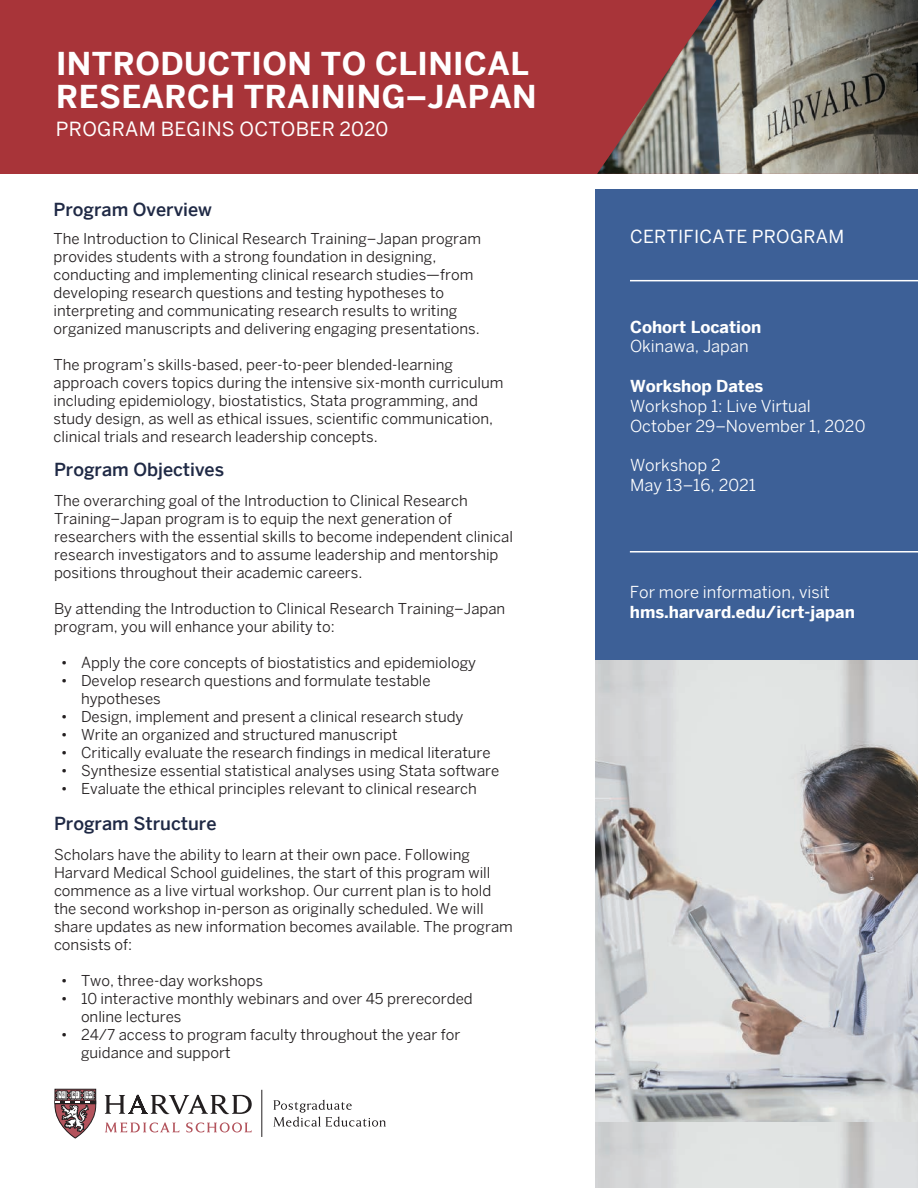
<style>
.page{position:relative;width:918px;height:1188px;background:#fff}
.page>*{position:absolute;margin:0;border:0;box-sizing:border-box;transform-origin:0 0}
.t1{font:700 31.5px/33px "Benton Sans";letter-spacing:.015em;color:#fff}
.t2{font:19.5px "Benton Sans";letter-spacing:.015em;color:#fff}
.t3{font:500 18px "Benton Sans";color:#1f2945}
.t4{font:18px "Benton Sans";letter-spacing:.015em;color:#fff}
.t5{font:16.5px "Benton Sans";color:#fff}
.t6{font:700 16.5px "Benton Sans";color:#fff}
.t7{font:15px/18px "Benton Sans";color:#231f20}
</style>
<div class="page">
<div style="left:0;top:0;width:918px;height:174px;background:#a83439"></div>
<img style="left:597px;top:0;width:321px;height:174px">
<img style="left:595px;top:660px;width:323px;height:463px">
<div style="left:595px;top:189px;width:323px;height:471px;background:#3d6097"></div>
<hr style="left:630px;top:280px;width:288px;height:1px;background:#fff">
<hr style="left:630px;top:551px;width:288px;height:2px;background:#fff">
<hr style="left:261px;top:1090px;width:1px;height:47px;background:#231f20">
<svg style="left:105px;top:1095px;width:147px;height:19px"></svg>
<svg style="left:105px;top:1122px;width:147px;height:10px"></svg>
<svg style="left:54px;top:1089px;width:42px;height:49px"></svg>
<svg style="left:273px;top:1100px;width:113px;height:27px"></svg>
<p class="t1" style="left:56px;top:46px;width:482px">INTRODUCTION TO CLINICAL<br>RESEARCH TRAINING–JAPAN</p>
<p class="t2" style="left:56px;top:117px;width:334px">PROGRAM BEGINS OCTOBER 2020</p>
<p class="t3" style="left:54px;top:198px;width:160px">Program Overview</p>
<p class="t7" style="left:54px;top:230px;width:429px">The Introduction to Clinical Research Training–Japan program provides students with a strong foundation in designing, conducting and implementing clinical research studies—from developing research questions and testing hypotheses to interpreting and communicating research results to writing organized manuscripts and delivering engaging presentations.</p>
<p class="t7" style="left:54px;top:356px;width:452px">The program’s skills-based, peer-to-peer blended-learning approach covers topics during the intensive six-month curriculum including epidemiology, biostatistics, Stata programming, and study design, as well as ethical issues, scientific communication, clinical trials and research leadership concepts.</p>
<p class="t3" style="left:54px;top:459px;width:172px">Program Objectives</p>
<p class="t7" style="left:54px;top:491px;width:460px">The overarching goal of the Introduction to Clinical Research Training–Japan program is to equip the next generation of researchers with the essential skills to become independent clinical research investigators and to assume leadership and mentorship positions throughout their academic careers.</p>
<p class="t7" style="left:54px;top:599px;width:453px">By attending the Introduction to Clinical Research Training–Japan program, you will enhance your ability to:</p>
<p class="t7" style="left:61px;top:653px;width:417px">• Apply the core concepts of biostatistics and epidemiology</p>
<p class="t7" style="left:81px;top:671px;width:351px;text-indent:-20px">• Develop research questions and formulate testable hypotheses</p>
<p class="t7" style="left:61px;top:707px;width:404px">• Design, implement and present a clinical research study</p>
<p class="t7" style="left:61px;top:725px;width:338px">• Write an organized and structured manuscript</p>
<p class="t7" style="left:61px;top:743px;width:431px">• Critically evaluate the research findings in medical literature</p>
<p class="t7" style="left:61px;top:761px;width:440px">• Synthesize essential statistical analyses using Stata software</p>
<p class="t7" style="left:61px;top:779px;width:418px">• Evaluate the ethical principles relevant to clinical research</p>
<p class="t3" style="left:54px;top:813px;width:164px">Program Structure</p>
<p class="t7" style="left:54px;top:845px;width:460px">Scholars have the ability to learn at their own pace. Following Harvard Medical School guidelines, the start of this program will commence as a live virtual workshop. Our current plan is to hold the second workshop in-person as originally scheduled. We will share updates as new information becomes available. The program consists of:</p>
<p class="t7" style="left:61px;top:971px;width:204px">• Two, three-day workshops</p>
<p class="t7" style="left:81px;top:989px;width:393px;text-indent:-20px">• 10 interactive monthly webinars and over 45 prerecorded online lectures</p>
<p class="t7" style="left:81px;top:1025px;width:381px;text-indent:-20px">• 24/7 access to program faculty throughout the year for guidance and support</p>
<p class="t4" style="left:630px;top:225px;width:216px">CERTIFICATE PROGRAM</p>
<p class="t6" style="left:630px;top:317px;width:133px">Cohort Location</p>
<p class="t5" style="left:630px;top:337px;width:120px">Okinawa, Japan</p>
<p class="t6" style="left:630px;top:376px;width:135px">Workshop Dates</p>
<p class="t5" style="left:630px;top:396px;width:182px">Workshop 1: Live Virtual</p>
<p class="t5" style="left:630px;top:416px;width:237px">October 29–November 1, 2020</p>
<p class="t5" style="left:630px;top:455px;width:92px">Workshop 2</p>
<p class="t5" style="left:630px;top:475px;width:127px">May 13–16, 2021</p>
<p class="t5" style="left:630px;top:583px;width:201px">For more information, visit</p>
<p class="t6" style="left:630px;top:602px;width:226px">hms.harvard.edu/icrt-japan</p>
</div>
